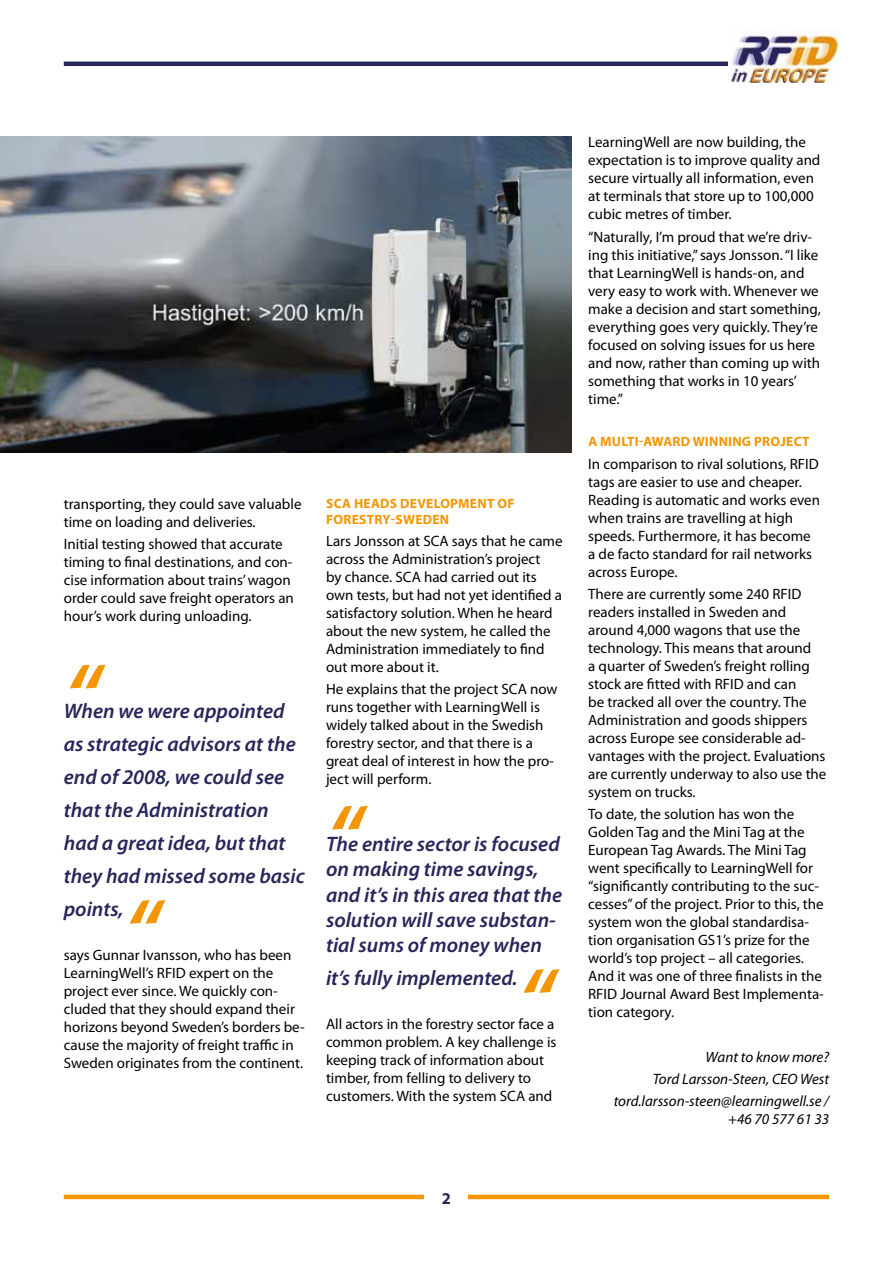
<style>
.page{position:relative;width:893px;height:1263px;background:#fff}
.page>*{position:absolute;margin:0;border:0;box-sizing:border-box;transform-origin:0 0}
.t1{font:italic 600 90px "Myriad Pro";color:#f49604}
.t2{font:italic 600 21px/33px "Myriad Pro";color:#26265b}
.t3{font:700 16.5px "Myriad Pro";color:#26265b}
.t4{font:15px/18px "Myriad Pro";color:#000}
.t5{font:italic 15px/22.2px "Myriad Pro";color:#000;text-align:right}
.t6{font:700 13.5px/16.2px "Myriad Pro";letter-spacing:.02em;color:#f49604}
</style>
<div class="page">
<hr style="left:64px;top:62px;width:665px;height:4px;background:#26265b">
<hr style="left:64px;top:1195px;width:765px;height:4px;background:#f49604">
<div style="left:424px;top:1191px;width:44px;height:37px;background:#fff"></div>
<img style="left:729px;top:30px;width:110px;height:53px">
<img style="left:0;top:136px;width:571px;height:317px">
<p class="t4" style="left:64px;top:494px;width:239px">transporting, they could save valuable time on loading and deliveries.</p>
<p class="t4" style="left:64px;top:535px;width:232px">Initial testing showed that accurate timing to final destinations, and con&shy;cise information about trains’ wagon order could save freight operators an hour’s work during unloading.</p>
<h1 class="t1" style="left:64px;top:640px;width:38px">“</h1>
<h2 class="t2" style="left:64px;top:694px;width:242px">When we were appointed as strategic advisors at the end of 2008, we could see that the Administration had a great idea, but that they had missed some basic points,</h2>
<p class="t4" style="left:64px;top:946px;width:229px">says Gunnar Ivansson, who has been<br>LearningWell’s RFID expert on the</p>
<h1 class="t1" style="left:124px;top:875px;width:38px">“</h1>
<p class="t4" style="left:64px;top:982px;width:242px">project ever since. We quickly con&shy;cluded that they should expand their horizons beyond Sweden’s borders be&shy;cause the majority of freight traffic in Sweden originates from the continent.</p>
<p class="t6" style="left:326px;top:495px;width:190px">SCA HEADS DEVELOPMENT OF<br>FORESTRY-SWEDEN</p>
<p class="t4" style="left:326px;top:532px;width:238px">Lars Jonsson at SCA says that he came across the Administration’s project<br>by chance. SCA had carried out its own tests, but had not yet identified a satisfactory solution. When he heard about the new system, he called the Administration immediately to find out more about it.</p>
<p class="t4" style="left:326px;top:680px;width:233px">He explains that the project SCA now runs together with LearningWell is widely talked about in the Swedish forestry sector, and that there is a great deal of interest in how the pro&shy;ject will perform.</p>
<h1 class="t1" style="left:326px;top:781px;width:38px">“</h1>
<h2 class="t2" style="left:326px;top:831px;width:238px;line-height:25.2px">The entire sector is focused on making time savings, and it’s in this area that the solution will save substan&shy;tial sums of money when</h2>
<h2 class="t2" style="left:326px;top:961px;width:193px">it’s fully implemented.</h2>
<p class="t4" style="left:326px;top:1015px;width:232px">All actors in the forestry sector face a common problem. A key challenge is</p>
<h1 class="t1" style="left:518px;top:944px;width:38px">“</h1>
<p class="t4" style="left:326px;top:1051px;width:228px">keeping track of information about timber, from felling to delivery to customers. With the system SCA and</p>
<p class="t4" style="left:588px;top:133px;width:234px">LearningWell are now building, the expectation is to improve quality and secure virtually all information, even at terminals that store up to 100,000 cubic metres of timber.</p>
<p class="t4" style="left:588px;top:227px;width:234px">“Naturally, I’m proud that we’re driv&shy;ing this initiative,” says Jonsson. “I like that LearningWell is hands-on, and very easy to work with. Whenever we make a decision and start something, everything goes very quickly. They’re focused on solving issues for us here and now, rather than coming up with something that works in 10 years’ time.”</p>
<p class="t6" style="left:588px;top:433px;width:223px">A MULTI-AWARD WINNING PROJECT</p>
<p class="t4" style="left:588px;top:454px;width:233px">In comparison to rival solutions, RFID tags are easier to use and cheaper.<br>Reading is automatic and works even when trains are travelling at high speeds. Furthermore, it has become a de facto standard for rail networks across Europe.</p>
<p class="t4" style="left:588px;top:585px;width:240px">There are currently some 240 RFID readers installed in Sweden and around 4,000 wagons that use the technology. This means that around<br>a quarter of Sweden’s freight rolling stock are fitted with RFID and can<br>be tracked all over the country. The Administration and goods shippers across Europe see considerable ad&shy;vantages with the project. Evaluations are currently underway to also use the system on trucks.</p>
<p class="t4" style="left:588px;top:805px;width:237px">To date, the solution has won the Golden Tag and the Mini Tag at the European Tag Awards. The Mini Tag went specifically to LearningWell for “significantly contributing to the suc&shy;cesses” of the project. Prior to this, the system won the global standardisa&shy;tion organisation GS1’s prize for the world’s top project – all categories.<br>And it was one of three finalists in the RFID Journal Award Best Implementa&shy;tion category.</p>
<p class="t5" style="left:614px;top:1045px;width:217px">Want to know more?<br>Tord Larsson-Steen, CEO West tord.larsson-steen@learningwell.se /</p>
<p class="t5" style="left:728px;top:1108px;width:103px">+46 70 577 61 33</p>
<p class="t3" style="left:442px;top:1187px;width:11px">2</p>
</div>
